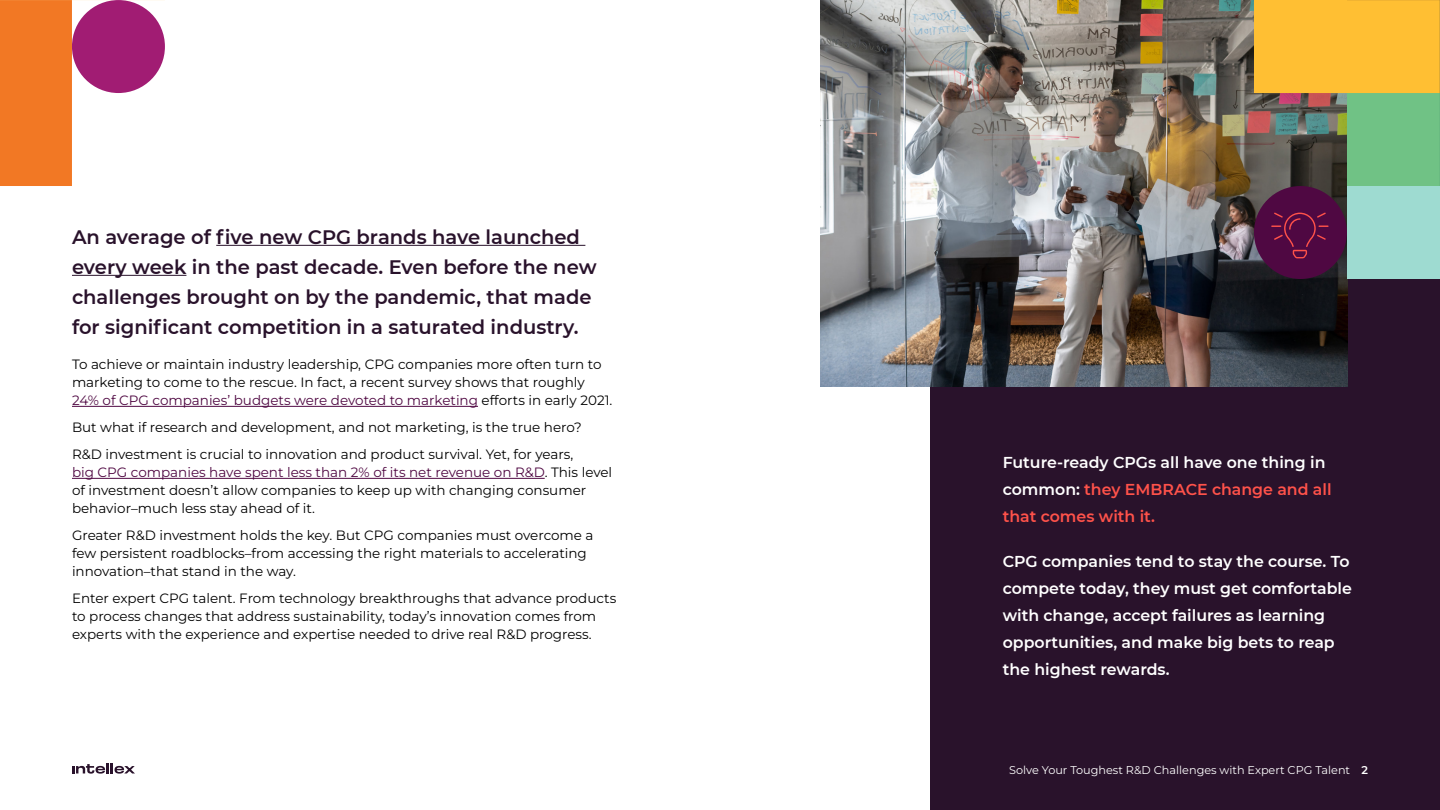
<style>
.page{position:relative;width:1440px;height:810px;background:#fff}
.page>*{position:absolute;margin:0;border:0;box-sizing:border-box;transform-origin:0 0}
.t1{font:600 19.5px/30px "Montserrat";color:#29122b}
.t2{font:600 15.75px/27px "Montserrat";color:#fff}
.t3{font:13.5px/18px "Montserrat";color:#000}
.t4{font:11.25px "Montserrat";color:#fff}
.s1{color:#4f0842}
.s2{color:#ff524a}
.s3{font-weight:600}
</style>
<div class="page">
<div style="left:930px;top:0;width:510px;height:810px;background:#29122b"></div>
<img style="left:820px;top:0;width:527px;height:387px">
<div style="left:1347px;top:186px;width:93px;height:93px;background:#9edbd1"></div>
<svg style="left:1254px;top:0;width:186px;height:186px;background:#b3a54e"></svg>
<div style="left:1254px;top:186px;width:93px;height:93px;background:#4f0842;border-radius:50%"></div>
<svg style="left:0;top:0;width:165px;height:186px"></svg>
<div style="left:72px;top:0;width:93px;height:93px;background:#a11c73;border-radius:50%"></div>
<svg style="left:1271px;top:213px;width:58px;height:45px"></svg>
<svg style="left:72px;top:763px;width:63px;height:11px"></svg>
<hr style="left:216px;top:245px;width:369px;height:1px;background:#29122b">
<hr style="left:72px;top:275px;width:114px;height:1px;background:#29122b">
<hr style="left:72px;top:406px;width:406px;height:1px;background:#4f0842">
<hr style="left:72px;top:478px;width:473px;height:1px;background:#4f0842">
<h1 class="t1" style="left:72px;top:221px;width:526px">An average of five new CPG brands have launched every week in the past decade. Even before the new challenges brought on by the pandemic, that made for significant competition in a saturated industry.</h1>
<p class="t3" style="left:72px;top:355px;width:542px">To achieve or maintain industry leadership, CPG companies more often turn to marketing to come to the rescue. In fact, a recent survey shows that roughly<br><span class="s1">24% of CPG companies’ budgets were devoted to marketing</span> efforts in early 2021.</p>
<p class="t3" style="left:72px;top:413px;width:511px;line-height:27px">But what if research and development, and not marketing, is the true hero?<br>R&amp;D investment is crucial to innovation and product survival. Yet, for years,</p>
<p class="t3" style="left:72px;top:463px;width:542px"><span class="s1">big CPG companies have spent less than 2% of its net revenue on R&amp;D</span>. This level of investment doesn’t allow companies to keep up with changing consumer behavior–much less stay ahead of it.</p>
<p class="t3" style="left:72px;top:526px;width:523px">Greater R&amp;D investment holds the key. But CPG companies must overcome a few persistent roadblocks–from accessing the right materials to accelerating innovation–that stand in the way.</p>
<p class="t3" style="left:72px;top:589px;width:546px">Enter expert CPG talent. From technology breakthroughs that advance products to process changes that address sustainability, today’s innovation comes from experts with the experience and expertise needed to drive real R&amp;D progress.</p>
<p class="t2" style="left:1003px;top:448px;width:330px">Future-ready CPGs all have one thing in common: <span class="s2">they EMBRACE change and all that comes with it.</span></p>
<p class="t2" style="left:1003px;top:547px;width:351px">CPG companies tend to stay the course. To compete today, they must get comfortable with change, accept failures as learning opportunities, and make big bets to reap the highest rewards.</p>
<p class="t4" style="left:1009px;top:763px;width:360px">Solve Your Toughest R&amp;D Challenges with Expert CPG Talent <span class="s3">2</span></p>
</div>
